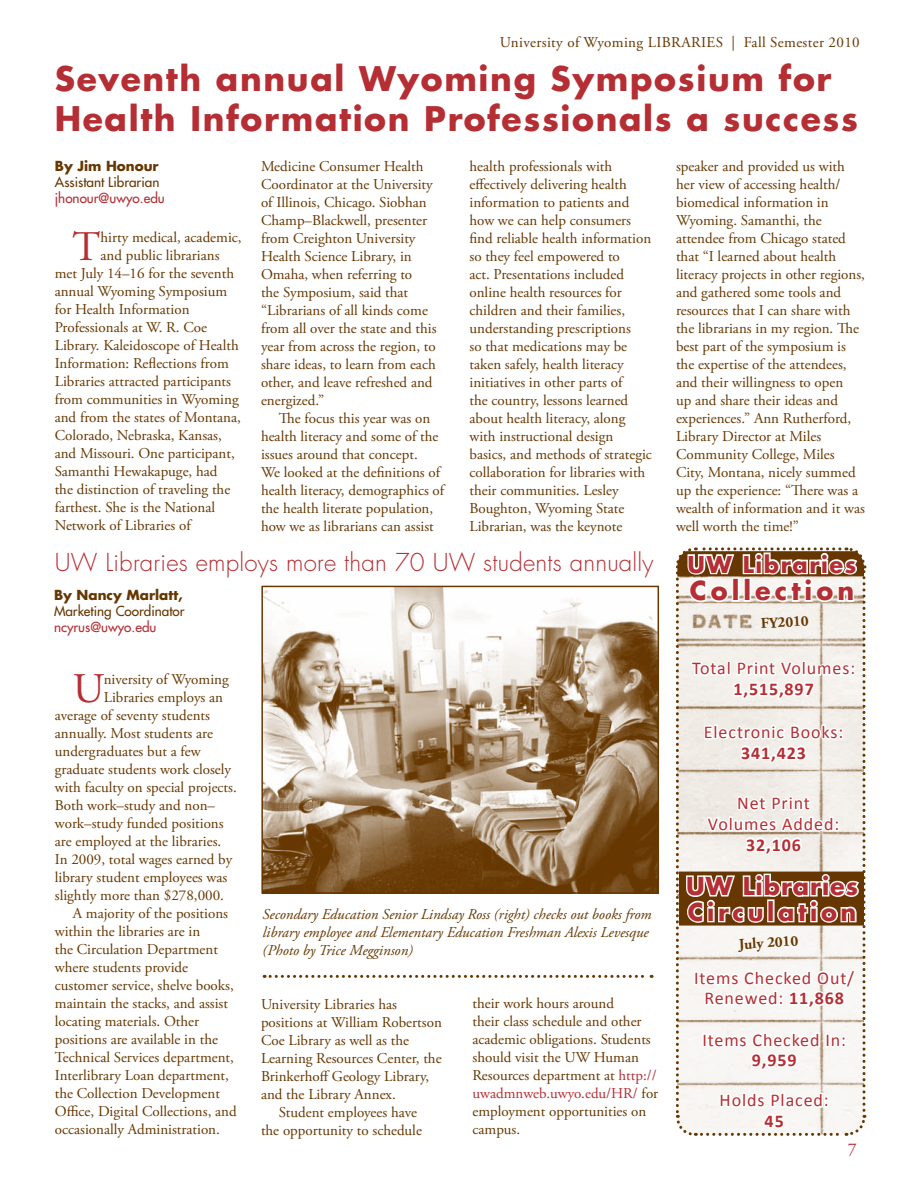
<style>
.page{position:relative;width:918px;height:1188px;background:#fff}
.page>*{position:absolute;margin:0;border:0;box-sizing:border-box;transform-origin:0 0}
.t1{font:42.15px "Adobe Garamond Pro";color:#b42e34}
.t2{font:700 33px/39.6px "Futura";letter-spacing:.05em;color:#b42e34}
.t3{font:700 25.5px "Futura";letter-spacing:.16em;color:#b42e34}
.t4{font:300 24px "Futura";letter-spacing:.01em;color:#b42e34}
.t5{font:700 24px/25.8px "Futura";letter-spacing:.15em;color:#b42e34}
.t6{font:700 22.5px "Futura";letter-spacing:.07em;color:#b42e34}
.t7{font:18px/20.7px "Calibri";letter-spacing:.05em;color:#b42e34;text-align:center}
.t8{font:700 18px "Calibri";letter-spacing:.05em;color:#b42e34}
.t9{font:18px "Adobe Garamond Pro";color:#b42e34}
.t10{font:15px/18px "Adobe Garamond Pro";color:#663700}
.t11{font:italic 15px/18px "Adobe Garamond Pro";color:#663700}
.t12{font:15px "Adobe Garamond Pro";letter-spacing:.025em;color:#663700}
.t13{font:700 15px "Adobe Garamond Pro";color:#663700}
.t14{font:13.5px "Futura";color:#663700}
.t15{font:13.5px "Futura";color:#b42e34}
.t16{font:700 13.5px "Futura";color:#663700}
.s1{color:#b42e34}
.s2{font-weight:700}
</style>
<div class="page">
<img style="left:264px;top:589px;width:392px;height:302px">
<div style="left:261px;top:586px;width:398px;height:308px;border:2px solid #663700"></div>
<svg style="left:264px;top:975px;width:388px;height:3px"></svg>
<svg style="left:675px;top:547px;width:192px;height:589px"></svg>
<p class="t12" style="left:500px;top:34px;width:361px">University of Wyoming LIBRARIES | Fall Semester 2010</p>
<h2 class="t2" style="left:55px;top:58px;width:805px">Seventh annual Wyoming Symposium for<br>Health Information Professionals a success</h2>
<p class="t16" style="left:55px;top:156px;width:105px">By Jim Honour</p>
<p class="t14" style="left:55px;top:173px;width:106px">Assistant Librarian</p>
<p class="t15" style="left:55px;top:189px;width:111px">jhonour@uwyo.edu</p>
<p class="t10" style="left:261px;top:158px;width:177px">Medicine Consumer Health<br>Coordinator at the University of Illinois, Chicago. Siobhan<br>Champ–Blackwell, presenter from Creighton University<br>Health Science Library, in<br>Omaha, when referring to<br>the Symposium, said that “Librarians of all kinds come from all over the state and this year from across the region, to share ideas, to learn from each other, and leave refreshed and energized.”</p>
<p class="t10" style="left:261px;top:410px;width:185px;text-indent:18px">The focus this year was on health literacy and some of the issues around that concept.<br>We looked at the definitions of health literacy, demographics of the health literate population, how we as librarians can assist</p>
<p class="t10" style="left:470px;top:158px;width:184px">health professionals with effectively delivering health information to patients and how we can help consumers find reliable health information so they feel empowered to<br>act. Presentations included online health resources for children and their families, understanding prescriptions<br>so that medications may be taken safely, health literacy initiatives in other parts of<br>the country, lessons learned about health literacy, along with instructional design basics, and methods of strategic collaboration for libraries with their communities. Lesley<br>Boughton, Wyoming State<br>Librarian, was the keynote</p>
<p class="t10" style="left:676px;top:158px;width:191px">speaker and provided us with her view of accessing health/ biomedical information in<br>Wyoming. Samanthi, the attendee from Chicago stated that “I learned about health literacy projects in other regions, and gathered some tools and resources that I can share with the librarians in my region. The best part of the symposium is the expertise of the attendees, and their willingness to open<br>up and share their ideas and experiences.” Ann Rutherford,<br>Library Director at Miles<br>Community College, Miles<br>City, Montana, nicely summed up the experience: “There was a wealth of information and it was well worth the time!”</p>
<h1 class="t1" style="left:73px;top:221px;width:29px">T</h1>
<p class="t10" style="left:100px;top:229px;width:143px">hirty medical, academic,</p>
<p class="t10" style="left:100px;top:247px;width:121px">and public librarians</p>
<p class="t10" style="left:55px;top:265px;width:181px">met July 14–16 for the seventh</p>
<p class="t10" style="left:55px;top:283px;width:174px">annual Wyoming Symposium</p>
<p class="t10" style="left:55px;top:301px;width:136px">for Health Information</p>
<p class="t10" style="left:55px;top:319px;width:154px">Professionals at W. R. Coe</p>
<p class="t10" style="left:55px;top:337px;width:186px">Library. Kaleidoscope of Health</p>
<p class="t10" style="left:55px;top:355px;width:176px">Information: Reflections from</p>
<p class="t10" style="left:55px;top:373px;width:178px">Libraries attracted participants</p>
<p class="t10" style="left:55px;top:391px;width:185px">from communities in Wyoming</p>
<p class="t10" style="left:55px;top:409px;width:188px">and from the states of Montana,</p>
<p class="t10" style="left:55px;top:427px;width:169px">Colorado, Nebraska, Kansas,</p>
<p class="t10" style="left:55px;top:445px;width:182px">and Missouri. One participant,</p>
<p class="t10" style="left:55px;top:463px;width:164px">Samanthi Hewakapuge, had</p>
<p class="t10" style="left:55px;top:481px;width:177px">the distinction of traveling the</p>
<p class="t10" style="left:55px;top:499px;width:162px">farthest. She is the National</p>
<p class="t10" style="left:55px;top:517px;width:137px">Network of Libraries of</p>
<h3 class="t4" style="left:55px;top:547px;width:600px">UW Libraries employs more than 70 UW students annually</h3>
<p class="t16" style="left:54px;top:585px;width:130px">By Nancy Marlatt,</p>
<p class="t14" style="left:54px;top:602px;width:132px">Marketing Coordinator</p>
<p class="t15" style="left:54px;top:618px;width:104px">ncyrus@uwyo.edu</p>
<h1 class="t1" style="left:73px;top:664px;width:33px">U</h1>
<p class="t10" style="left:104px;top:671px;width:127px">niversity of Wyoming</p>
<p class="t10" style="left:104px;top:689px;width:121px">Libraries employs an</p>
<p class="t10" style="left:55px;top:707px;width:157px">average of seventy students</p>
<p class="t10" style="left:55px;top:725px;width:160px">annually. Most students are</p>
<p class="t10" style="left:55px;top:743px;width:147px">undergraduates but a few</p>
<p class="t10" style="left:55px;top:761px;width:178px">graduate students work closely</p>
<p class="t10" style="left:55px;top:779px;width:183px">with faculty on special projects.</p>
<p class="t10" style="left:55px;top:797px;width:162px">Both work–study and non–</p>
<p class="t10" style="left:55px;top:815px;width:170px">work–study funded positions</p>
<p class="t10" style="left:55px;top:833px;width:168px">are employed at the libraries.</p>
<p class="t10" style="left:55px;top:851px;width:179px">In 2009, total wages earned by</p>
<p class="t10" style="left:55px;top:869px;width:174px">library student employees was</p>
<p class="t10" style="left:55px;top:887px;width:171px">slightly more than $278,000.</p>
<p class="t10" style="left:73px;top:905px;width:157px">A majority of the positions</p>
<p class="t10" style="left:55px;top:923px;width:147px">within the libraries are in</p>
<p class="t10" style="left:55px;top:941px;width:165px">the Circulation Department</p>
<p class="t10" style="left:55px;top:959px;width:135px">where students provide</p>
<p class="t10" style="left:55px;top:977px;width:180px">customer service, shelve books,</p>
<p class="t10" style="left:55px;top:995px;width:175px">maintain the stacks, and assist</p>
<p class="t10" style="left:55px;top:1013px;width:146px">locating materials. Other</p>
<p class="t10" style="left:55px;top:1031px;width:165px">positions are available in the</p>
<p class="t10" style="left:55px;top:1049px;width:181px">Technical Services department,</p>
<p class="t10" style="left:55px;top:1067px;width:176px">Interlibrary Loan department,</p>
<p class="t10" style="left:55px;top:1085px;width:167px">the Collection Development</p>
<p class="t10" style="left:55px;top:1103px;width:183px">Office, Digital Collections, and</p>
<p class="t10" style="left:55px;top:1121px;width:167px">occasionally Administration.</p>
<p class="t11" style="left:263px;top:905px;width:390px">Secondary Education Senior Lindsay Ross (right) checks out books from library employee and Elementary Education Freshman Alexis Levesque (Photo by Trice Megginson)</p>
<p class="t10" style="left:261px;top:996px;width:138px">University Libraries has</p>
<p class="t10" style="left:261px;top:1014px;width:182px">positions at William Robertson</p>
<p class="t10" style="left:261px;top:1032px;width:150px">Coe Library as well as the</p>
<p class="t10" style="left:261px;top:1050px;width:182px">Learning Resources Center, the</p>
<p class="t10" style="left:261px;top:1068px;width:170px">Brinkerhoff Geology Library,</p>
<p class="t10" style="left:261px;top:1086px;width:136px">and the Library Annex.</p>
<p class="t10" style="left:279px;top:1104px;width:140px">Student employees have</p>
<p class="t10" style="left:261px;top:1122px;width:162px">the opportunity to schedule</p>
<p class="t10" style="left:472px;top:994px;width:187px">their work hours around<br>their class schedule and other academic obligations. Students should visit the UW Human<br>Resources department at <span class="s1">http:// uwadmnweb.uwyo.edu/HR/</span> for employment opportunities on campus.</p>
<h3 class="t6" style="left:688px;top:549px;width:170px">UW Libraries</h3>
<h3 class="t3" style="left:690px;top:573px;width:166px">Collection</h3>
<p class="t13" style="left:760px;top:615px;width:50px;rotate:-4deg">FY2010</p>
<p class="t7" style="left:692px;top:657px;width:165px">Total Print Volumes:</p>
<p class="t8" style="left:733px;top:678px;width:82px">1,515,897</p>
<p class="t7" style="left:704px;top:721px;width:141px">Electronic Books:</p>
<p class="t8" style="left:741px;top:742px;width:66px">341,423</p>
<p class="t7" style="left:708px;top:792px;width:133px">Net Print<br>Volumes Added:</p>
<p class="t8" style="left:746px;top:833px;width:56px">32,106</p>
<h3 class="t5" style="left:686px;top:872px;width:174px">UW Libraries<br>Circulation</h3>
<p class="t13" style="left:738px;top:936px;width:61px;rotate:-4deg">July 2010</p>
<p class="t7" style="left:694px;top:966px;width:162px">Items Checked Out/<br>Renewed: <span class="s2">11,868</span></p>
<p class="t7" style="left:702px;top:1029px;width:145px">Items Checked In:</p>
<p class="t8" style="left:752px;top:1049px;width:46px">9,959</p>
<p class="t7" style="left:720px;top:1089px;width:111px">Holds Placed:</p>
<p class="t8" style="left:765px;top:1110px;width:21px">45</p>
<p class="t9" style="left:848px;top:1138px;width:10px">7</p>
</div>
